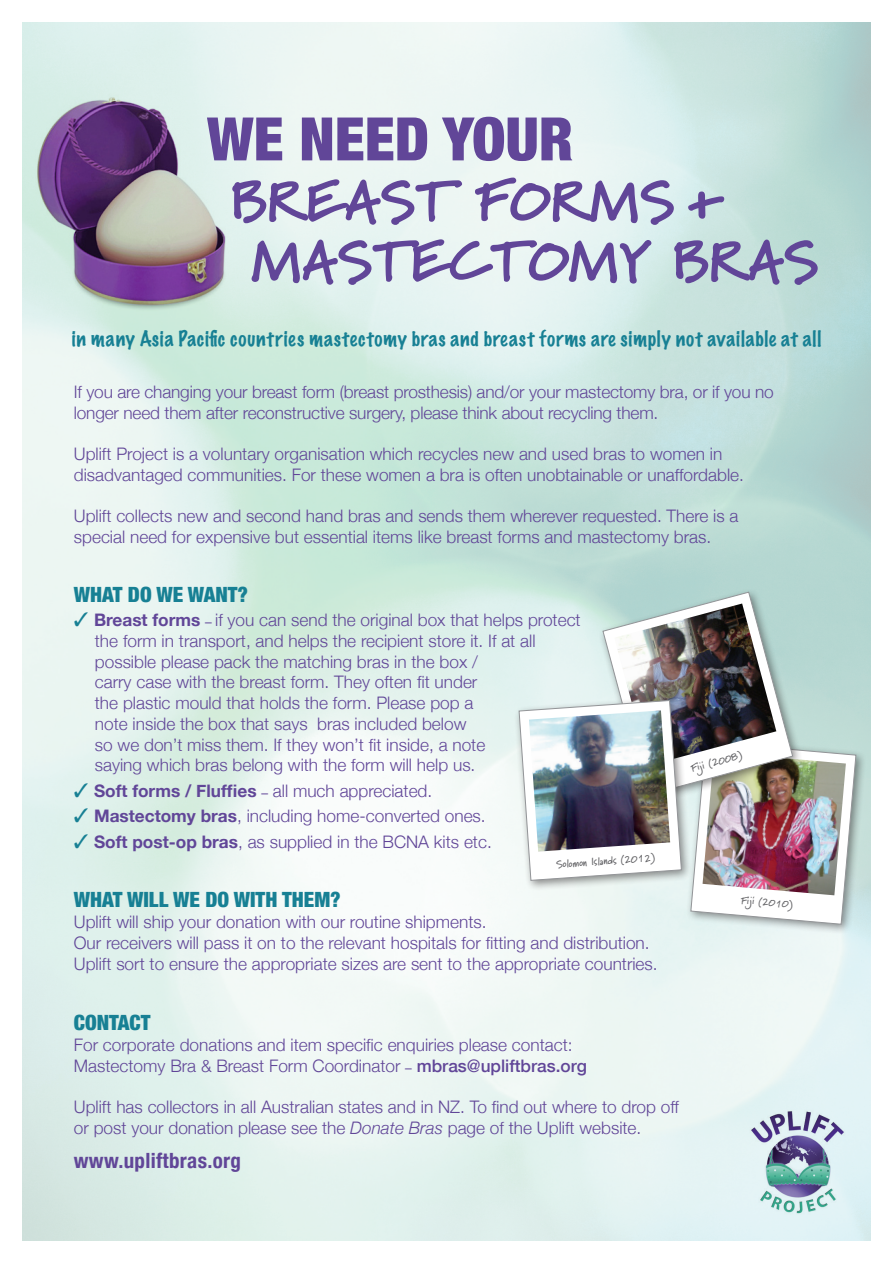
<style>
.page{position:relative;width:893px;height:1263px;background:#fff}
.page>*{position:absolute;margin:0;border:0;box-sizing:border-box;transform-origin:0 0}
.t1{font:900 condensed 60px "Helvetica Neue";color:#614698}
.t2{font:900 57px/60px "Marydale";color:#614698}
.t3{font:900 condensed 21px "Helvetica Neue";color:#178094}
.t4{font:700 condensed 21px "Helvetica Neue";letter-spacing:.015em;color:#614698}
.t5{font:100 19.5px "Marker Felt";letter-spacing:.04em;color:#178094}
.t6{font:300 17.25px/21px "Helvetica Neue";color:#614698}
.t7{font:700 10.5px "Marydale";color:#636366}
.s1{font-size:60px}
.s2{color:#178094}
.s3{font-weight:700}
.s4{font-family:"Arial";font-weight:400;font-size:12px}
.s5{font-weight:500}
.s6{font-style:italic}
</style>
<div class="page">
<img style="left:744px;top:1104px;width:106px;height:116px">
<img style="left:36px;top:83px;width:191px;height:231px">
<div style="left:685px;top:736px;width:181px;height:199px;background:#231f20;opacity:.5"></div>
<div style="left:597px;top:587px;width:205px;height:218px;background:#b2d5d0"></div>
<div style="left:514px;top:695px;width:178px;height:195px;background:#231f20;opacity:.5"></div>
<img style="left:519px;top:592px;width:337px;height:333px">
<img style="left:529px;top:710px;width:141px;height:142px">
<p class="t1" style="left:207px;top:102px;width:368px">WE NEED YOUR</p>
<p class="t2" style="left:251px;top:171px;width:569px;text-indent:-21px">BREAST FORMS <span class="s1">+<br></span>MASTECTOMY BRAS</p>
<p class="t5" style="left:72px;top:325px;width:751px">in many Asia Pacific countries mastectomy bras and breast forms are simply not available at all</p>
<p class="t6" style="left:74px;top:381px;width:701px">If you are changing your breast form (breast prosthesis) and/or your mastectomy bra, or if you no longer need them after reconstructive surgery, please think about recycling them.</p>
<p class="t6" style="left:74px;top:443px;width:672px">Uplift Project is a voluntary organisation which recycles new and used bras to women in disadvantaged communities. For these women a bra is often unobtainable or unaffordable.</p>
<p class="t6" style="left:74px;top:505px;width:666px">Uplift collects new and second hand bras and sends them wherever requested. There is a special need for expensive but essential items like breast forms and mastectomy bras.</p>
<p class="t3" style="left:74px;top:582px;width:176px">WHAT DO WE WANT?</p>
<p class="t6" style="left:95px;top:609px;width:487px;text-indent:-21px"><span class="s2">✓</span> <span class="s3">Breast forms</span> <span class="s4">–</span> if you can send the original box that helps protect the form in transport, and helps the recipient store it. If at all possible please pack the matching bras in the box /<br>carry case with the breast form. They often fit under<br>the plastic mould that holds the form. Please pop a<br>note inside the box that says ‘bras included below’<br>so we don’t miss them. If they won’t fit inside, a note<br>saying which bras belong with the form will help us.</p>
<p class="t6" style="left:74px;top:780px;width:360px"><span class="s2">✓</span> <span class="s3">Soft forms / Fluffies</span> <span class="s4">–</span> all much appreciated.</p>
<p class="t6" style="left:74px;top:805px;width:413px"><span class="s2">✓</span> <span class="s3">Mastectomy bras</span>, including home-converted ones.</p>
<p class="t6" style="left:74px;top:831px;width:419px"><span class="s2">✓</span> <span class="s3">Soft post-op bras</span>, as supplied in the BCNA kits etc.</p>
<p class="t7" style="left:556px;top:858px;width:101px;rotate:-4deg">Solomon Islands (2012)</p>
<p class="t3" style="left:74px;top:887px;width:268px">WHAT WILL WE DO WITH THEM?</p>
<p class="t6" style="left:74px;top:911px;width:585px">Uplift will ship your donation with our routine shipments.<br>Our receivers will pass it on to the relevant hospitals for fitting and distribution.<br>Uplift sort to ensure the appropriate sizes are sent to the appropriate countries.</p>
<p class="t7" style="left:690px;top:762px;width:54px;rotate:-15deg">Fiji (2008)</p>
<p class="t7" style="left:742px;top:894px;width:54px;rotate:5deg">Fiji (2010)</p>
<p class="t3" style="left:74px;top:1010px;width:78px">CONTACT</p>
<p class="t6" style="left:74px;top:1034px;width:515px">For corporate donations and item specific enquiries please contact:<br>Mastectomy Bra &amp; Breast Form Coordinator <span class="s4">–</span> <span class="s5">mbras@upliftbras.org</span></p>
<p class="t6" style="left:74px;top:1096px;width:607px">Uplift has collectors in all Australian states and in NZ. To find out where to drop off or post your donation please see the <span class="s6">Donate Bras</span> page of the Uplift website.</p>
<p class="t4" style="left:74px;top:1148px;width:169px">www.upliftbras.org</p>
</div>
